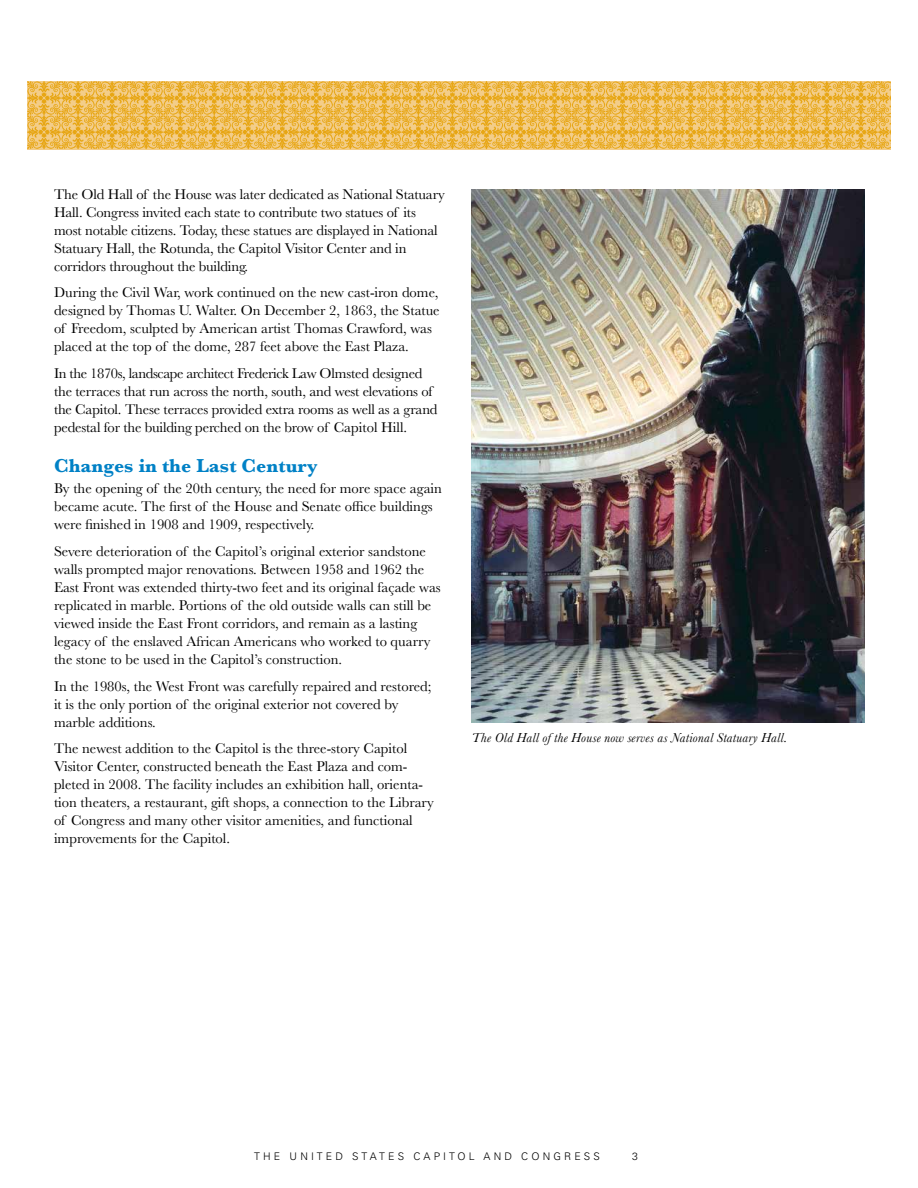
<style>
.page{position:relative;width:918px;height:1188px;background:#fff}
.page>*{position:absolute;margin:0;border:0;box-sizing:border-box;transform-origin:0 0}
.t1{font:700 19.5px "Baskerville";letter-spacing:.005em;color:#0081c6}
.t2{font:14.7px/18px "Baskerville";color:#000}
.t3{font:italic 13.5px "Baskerville";letter-spacing:.015em;color:#000}
.t4{font:300 10.5px "Univers LT Std";letter-spacing:.3em;color:#000}
</style>
<div class="page">
<svg style="left:27px;top:81px;width:681px;height:68px;background:#edbb55"></svg>
<svg style="left:708px;top:81px;width:183px;height:68px;background:#edbb55"></svg>
<img style="left:472px;top:189px;width:393px;height:534px">
<p class="t2" style="left:54px;top:185px;width:392px">The Old Hall of the House was later dedicated as National Statuary Hall. Congress invited each state to contribute two statues of its most notable citizens. Today, these statues are displayed in National Statuary Hall, the Rotunda, the Capitol Visitor Center and in corridors throughout the building.</p>
<p class="t2" style="left:54px;top:284px;width:387px">During the Civil War, work continued on the new cast-iron dome, designed by Thomas U. Walter. On December 2, 1863, the Statue of Freedom, sculpted by American artist Thomas Crawford, was placed at the top of the dome, 287 feet above the East Plaza.</p>
<p class="t2" style="left:54px;top:365px;width:385px">In the 1870s, landscape architect Frederick Law Olmsted designed the terraces that run across the north, south, and west elevations of the Capitol. These terraces provided extra rooms as well as a grand pedestal for the building perched on the brow of Capitol Hill.</p>
<h1 class="t1" style="left:54px;top:452px;width:265px">Changes in the Last Century</h1>
<p class="t2" style="left:54px;top:480px;width:389px">By the opening of the 20th century, the need for more space again became acute. The first of the House and Senate office buildings were finished in 1908 and 1909, respectively.</p>
<p class="t2" style="left:54px;top:542px;width:388px">Severe deterioration of the Capitol’s original exterior sandstone walls prompted major renovations. Between 1958 and 1962 the East Front was extended thirty-two feet and its original façade was replicated in marble. Portions of the old outside walls can still be viewed inside the East Front corridors, and remain as a lasting legacy of the enslaved African Americans who worked to quarry the stone to be used in the Capitol’s construction.</p>
<p class="t2" style="left:54px;top:677px;width:379px">In the 1980s, the West Front was carefully repaired and restored; it is the only portion of the original exterior not covered by marble additions.</p>
<p class="t2" style="left:54px;top:740px;width:381px">The newest addition to the Capitol is the three-story Capitol Visitor Center, constructed beneath the East Plaza and com&shy;pleted in 2008. The facility includes an exhibition hall, orienta&shy;tion theaters, a restaurant, gift shops, a connection to the Library of Congress and many other visitor amenities, and functional improvements for the Capitol.</p>
<p class="t3" style="left:472px;top:728px;width:317px">The Old Hall of the House now serves as National Statuary Hall.</p>
<p class="t4" style="left:254px;top:1150px;width:347px">THE UNITED STATES CAPITOL AND CONGRESS</p>
<p class="t4" style="left:632px;top:1150px;width:7px">3</p>
</div>
